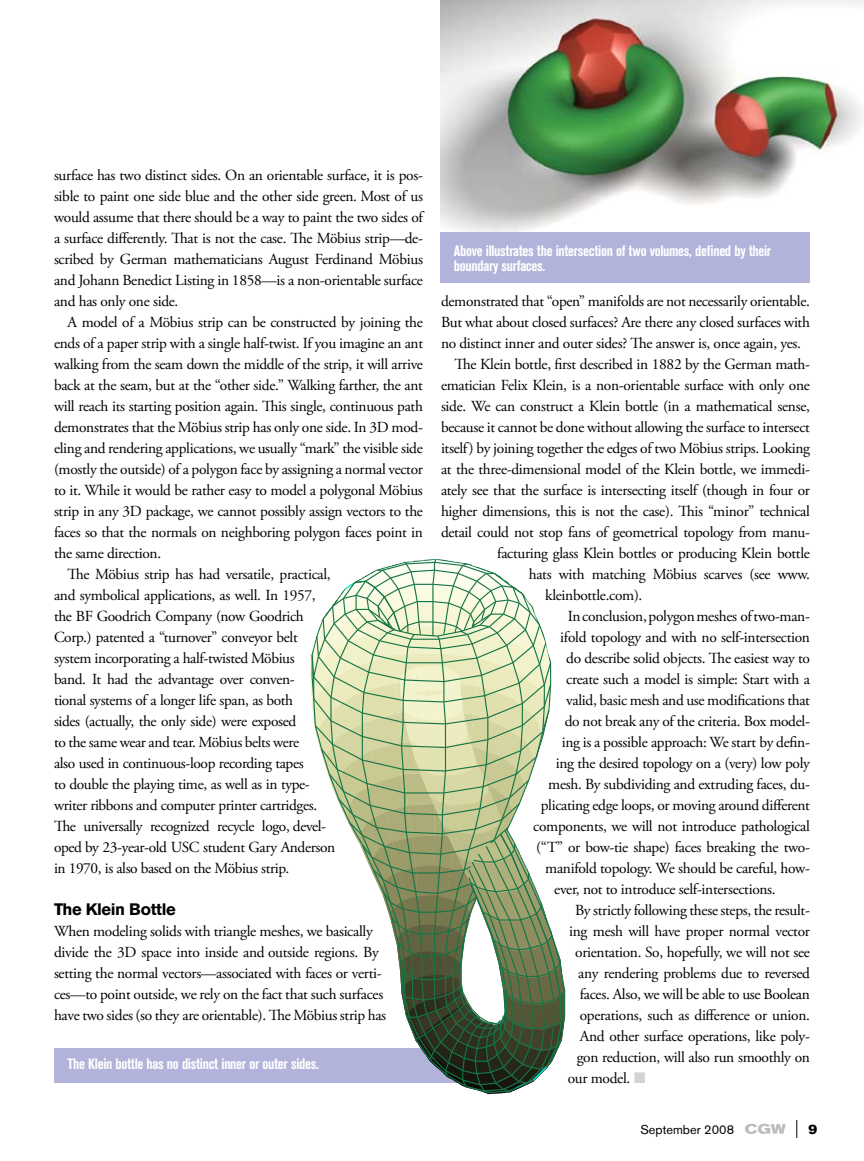
<style>
.page{position:relative;width:864px;height:1161px;background:#fff}
.page>*{position:absolute;margin:0;border:0;box-sizing:border-box;transform-origin:0 0}
.t1{font:700 16.5px "Akzidenz Grotesk BE";letter-spacing:-.02em;color:#000}
.t2{font:15.3px/21px "Adobe Garamond Pro";letter-spacing:-.02em;color:#000;text-align:justify}
.t3{font:700 condensed 15px/15px "Akzidenz Grotesk BE";letter-spacing:-.02em;color:#fff}
.t4{font:12.75px "Akzidenz Grotesk BE";color:#000}
.s1{color:#d1d3d4}
</style>
<div class="page">
<svg style="left:745px;top:1124px;width:41px;height:10px"></svg>
<svg style="left:796px;top:1120px;width:1px;height:18px"></svg>
<img style="left:440px;top:0;width:424px;height:232px">
<div style="left:440px;top:232px;width:370px;height:51px;background:#b2b3da"></div>
<div style="left:54px;top:1049px;width:439px;height:34px;background:#b2b3da"></div>
<svg style="left:311px;top:559px;width:255px;height:535px"></svg>
<p class="t2" style="left:54px;top:165px;width:371px">surface has two distinct sides. On an orientable surface, it is pos&shy;sible to paint one side blue and the other side green. Most of us would assume that there should be a way to paint the two sides of a surface differently. That is not the case. The Möbius strip—de&shy;scribed by German mathematicians August Ferdinand Möbius and Johann Benedict Listing in 1858—is a non-orientable surface and has only one side.</p>
<p class="t2" style="left:68px;top:312px;width:357px">A model of a Möbius strip can be constructed by joining the</p>
<p class="t2" style="left:54px;top:333px;width:371px">ends of a paper strip with a single half-twist. If you imagine an ant</p>
<p class="t2" style="left:54px;top:354px;width:371px">walking from the seam down the middle of the strip, it will arrive</p>
<p class="t2" style="left:54px;top:375px;width:370px">back at the seam, but at the “other side.” Walking farther, the ant</p>
<p class="t2" style="left:54px;top:396px;width:370px">will reach its starting position again. This single, continuous path</p>
<p class="t2" style="left:54px;top:417px;width:371px">demonstrates that the Möbius strip has only one side. In 3D mod-</p>
<p class="t2" style="left:54px;top:438px;width:370px">eling and rendering applications, we usually “mark” the visible side</p>
<p class="t2" style="left:54px;top:459px;width:371px">(mostly the outside) of a polygon face by assigning a normal vector</p>
<p class="t2" style="left:54px;top:480px;width:370px">to it. While it would be rather easy to model a polygonal Möbius</p>
<p class="t2" style="left:54px;top:501px;width:371px">strip in any 3D package, we cannot possibly assign vectors to the</p>
<p class="t2" style="left:54px;top:522px;width:370px">faces so that the normals on neighboring polygon faces point in</p>
<p class="t2" style="left:54px;top:543px;width:109px">the same direction.</p>
<p class="t2" style="left:68px;top:564px;width:265px">The Möbius strip has had versatile, practical,</p>
<p class="t2" style="left:54px;top:585px;width:263px">and symbolical applications, as well. In 1957,</p>
<p class="t2" style="left:54px;top:606px;width:251px">the BF Goodrich Company (now Goodrich</p>
<p class="t2" style="left:54px;top:627px;width:245px">Corp.) patented a “turnover” conveyor belt</p>
<p class="t2" style="left:54px;top:648px;width:242px">system incorporating a half-twisted Möbius</p>
<p class="t2" style="left:54px;top:669px;width:242px">band. It had the advantage over conven-</p>
<p class="t2" style="left:54px;top:690px;width:241px">tional systems of a longer life span, as both</p>
<p class="t2" style="left:54px;top:711px;width:244px">sides (actually, the only side) were exposed</p>
<p class="t2" style="left:54px;top:732px;width:247px">to the same wear and tear. Möbius belts were</p>
<p class="t2" style="left:54px;top:753px;width:251px">also used in continuous-loop recording tapes</p>
<p class="t2" style="left:54px;top:774px;width:257px">to double the playing time, as well as in type-</p>
<p class="t2" style="left:54px;top:795px;width:265px">writer ribbons and computer printer cartridges.</p>
<p class="t2" style="left:54px;top:816px;width:274px">The universally recognized recycle logo, devel-</p>
<p class="t2" style="left:54px;top:837px;width:283px">oped by 23-year-old USC student Gary Anderson</p>
<p class="t2" style="left:54px;top:858px;width:237px">in 1970, is also based on the Möbius strip.</p>
<p class="t1" style="left:54px;top:900px;width:123px">The Klein Bottle</p>
<p class="t2" style="left:54px;top:921px;width:334px;text-align:left">When modeling solids with triangle meshes, we basically divide the 3D space into inside and outside regions. By setting the normal vectors—associated with faces or verti&shy;ces—to point outside, we rely on the fact that such surfaces have two sides (so they are orientable). The Möbius strip has</p>
<p class="t3" style="left:68px;top:1057px;width:253px">The Klein bottle has no distinct inner or outer sides.</p>
<p class="t3" style="left:454px;top:243px;width:319px">Above illustrates the intersection of two volumes, defined by their boundary surfaces.</p>
<p class="t2" style="left:441px;top:291px;width:371px">demonstrated that “open” manifolds are not necessarily orientable.</p>
<p class="t2" style="left:441px;top:312px;width:370px">But what about closed surfaces? Are there any closed surfaces with</p>
<p class="t2" style="left:441px;top:333px;width:362px">no distinct inner and outer sides? The answer is, once again, yes.</p>
<p class="t2" style="left:454px;top:354px;width:357px">The Klein bottle, first described in 1882 by the German math-</p>
<p class="t2" style="left:441px;top:375px;width:370px">ematician Felix Klein, is a non-orientable surface with only one</p>
<p class="t2" style="left:441px;top:396px;width:370px">side. We can construct a Klein bottle (in a mathematical sense,</p>
<p class="t2" style="left:441px;top:417px;width:370px">because it cannot be done without allowing the surface to intersect</p>
<p class="t2" style="left:441px;top:438px;width:371px">itself) by joining together the edges of two Möbius strips. Looking</p>
<p class="t2" style="left:441px;top:459px;width:371px">at the three-dimensional model of the Klein bottle, we immedi-</p>
<p class="t2" style="left:441px;top:480px;width:371px">ately see that the surface is intersecting itself (though in four or</p>
<p class="t2" style="left:441px;top:501px;width:371px">higher dimensions, this is not the case). This “minor” technical</p>
<p class="t2" style="left:441px;top:522px;width:371px">detail could not stop fans of geometrical topology from manu-</p>
<p class="t2" style="left:497px;top:543px;width:314px">facturing glass Klein bottles or producing Klein bottle</p>
<p class="t2" style="left:529px;top:564px;width:283px">hats with matching Möbius scarves (see www.</p>
<p class="t2" style="left:545px;top:585px;width:99px">kleinbottle.com).</p>
<p class="t2" style="left:568px;top:606px;width:244px">In conclusion, polygon meshes of two-man-</p>
<p class="t2" style="left:560px;top:627px;width:251px">ifold topology and with no self-intersection</p>
<p class="t2" style="left:566px;top:648px;width:245px">do describe solid objects. The easiest way to</p>
<p class="t2" style="left:566px;top:669px;width:245px">create such a model is simple: Start with a</p>
<p class="t2" style="left:566px;top:690px;width:245px">valid, basic mesh and use modifications that</p>
<p class="t2" style="left:565px;top:711px;width:247px">do not break any of the criteria. Box model-</p>
<p class="t2" style="left:562px;top:732px;width:250px">ing is a possible approach: We start by defin-</p>
<p class="t2" style="left:556px;top:753px;width:256px">ing the desired topology on a (very) low poly</p>
<p class="t2" style="left:548px;top:774px;width:263px">mesh. By subdividing and extruding faces, du-</p>
<p class="t2" style="left:541px;top:795px;width:271px">plicating edge loops, or moving around different</p>
<p class="t2" style="left:533px;top:816px;width:278px">components, we will not introduce pathological</p>
<p class="t2" style="left:536px;top:837px;width:275px">(“T” or bow-tie shape) faces breaking the two-</p>
<p class="t2" style="left:545px;top:858px;width:266px">manifold topology. We should be careful, how-</p>
<p class="t2" style="left:554px;top:879px;width:223px">ever, not to introduce self-intersections.</p>
<p class="t2" style="left:575px;top:900px;width:236px">By strictly following these steps, the result-</p>
<p class="t2" style="left:569px;top:921px;width:242px">ing mesh will have proper normal vector</p>
<p class="t2" style="left:575px;top:942px;width:236px">orientation. So, hopefully, we will not see</p>
<p class="t2" style="left:578px;top:963px;width:233px">any rendering problems due to reversed</p>
<p class="t2" style="left:580px;top:984px;width:232px">faces. Also, we will be able to use Boolean</p>
<p class="t2" style="left:580px;top:1005px;width:232px">operations, such as difference or union.</p>
<p class="t2" style="left:580px;top:1026px;width:232px">And other surface operations, like poly-</p>
<p class="t2" style="left:577px;top:1047px;width:235px">gon reduction, will also run smoothly on</p>
<p class="t2" style="left:568px;top:1068px;width:79px">our model. <span class="s1">■</span></p>
<p class="t4" style="left:640px;top:1122px;width:95px">September 2008</p>
</div>
